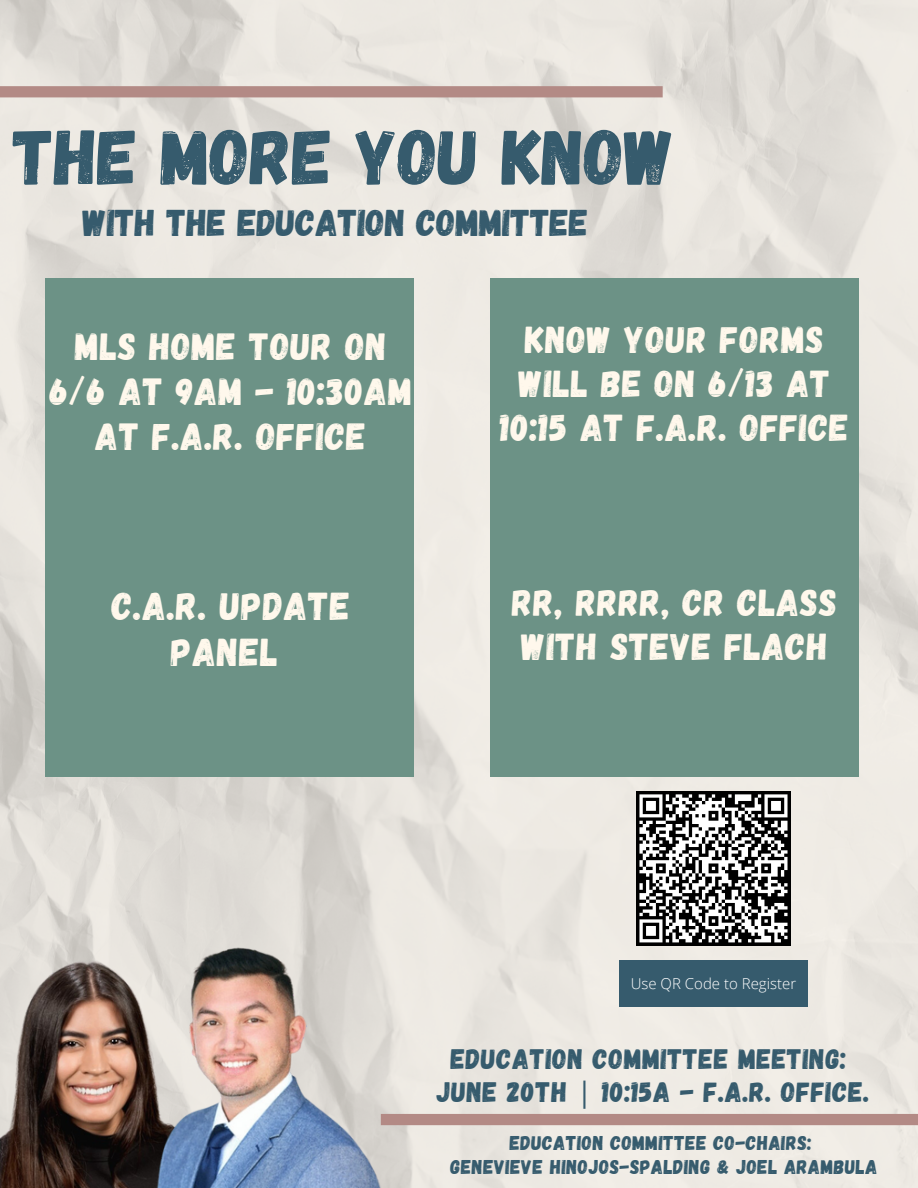
<style>
.page{position:relative;width:918px;height:1188px;background:#fff}
.page>*{position:absolute;margin:0;border:0;box-sizing:border-box;transform-origin:0 0}
.t1{font:77.7px "Gagalin";color:#365b6d}
.t2{font:38.85px "Gagalin";letter-spacing:.025em;color:#fff8ec}
.t3{font:37.8px/45px "Gagalin";letter-spacing:.025em;color:#fff8ec;text-align:center}
.t4{font:37.5px/43.8px "Gagalin";letter-spacing:.025em;color:#fff8ec;text-align:center}
.t5{font:37.2px "Gagalin";color:#365b6d}
.t6{font:28.2px "Gagalin";letter-spacing:.025em;color:#365b6d}
.t7{font:19.95px "Gagalin";letter-spacing:.025em;color:#365b6d}
.t8{font:300 15px "Open Sans";color:#fff}
.s1{font-family:"Noto Sans"}
</style>
<div class="page">
<img style="left:0;top:0;width:918px;height:1188px">
<img style="left:0;top:956px;width:92px;height:232px">
<div style="left:0;top:86px;width:663px;height:11px;background:#b38a85"></div>
<img style="left:92px;top:944px;width:322px;height:244px">
<div style="left:45px;top:278px;width:369px;height:499px;background:#6c9286"></div>
<div style="left:381px;top:1114px;width:537px;height:11px;background:#b38a85"></div>
<div style="left:619px;top:960px;width:189px;height:46px;background:#365b6d"></div>
<div style="left:490px;top:278px;width:369px;height:499px;background:#6c9286"></div>
<div style="left:636px;top:791px;width:155px;height:155px;background:#000"></div>
<svg style="left:639px;top:794px;width:149px;height:149px"></svg>
<p class="t1" style="left:13px;top:107px;width:663px">THE MORE YOU KNOW</p>
<p class="t5" style="left:83px;top:199px;width:507px">WITH THE EDUCATION COMMITTEE</p>
<p class="t3" style="left:50px;top:322px;width:364px">MLS HOME TOUR ON<br>6/6 AT 9AM - 10:30AM<br>AT F.A.R. OFFICE</p>
<p class="t2" style="left:112px;top:581px;width:240px">C.A.R. UPDATE</p>
<p class="t2" style="left:171px;top:627px;width:108px">PANEL</p>
<p class="t4" style="left:500px;top:316px;width:350px">KNOW YOUR FORMS<br>WILL BE ON 6/13 AT<br>10:15 AT F.A.R. OFFICE</p>
<p class="t4" style="left:512px;top:579px;width:326px">RR, RRRR, CR CLASS</p>
<p class="t4" style="left:521px;top:623px;width:308px">WITH STEVE FLACH</p>
<p class="t8" style="left:631px;top:973px;width:167px">Use QR Code to Register</p>
<p class="t6" style="left:451px;top:1040px;width:397px">EDUCATION COMMITTEE MEETING:</p>
<p class="t6" style="left:437px;top:1074px;width:434px">JUNE 20TH <span class="s1">|</span> 10:15A - F.A.R. OFFICE.</p>
<p class="t7" style="left:510px;top:1130px;width:304px">EDUCATION COMMITTEE CO-CHAIRS:</p>
<p class="t7" style="left:451px;top:1154px;width:428px">GENEVIEVE HINOJOS-SPALDING &amp; JOEL ARAMBULA</p>
</div>
